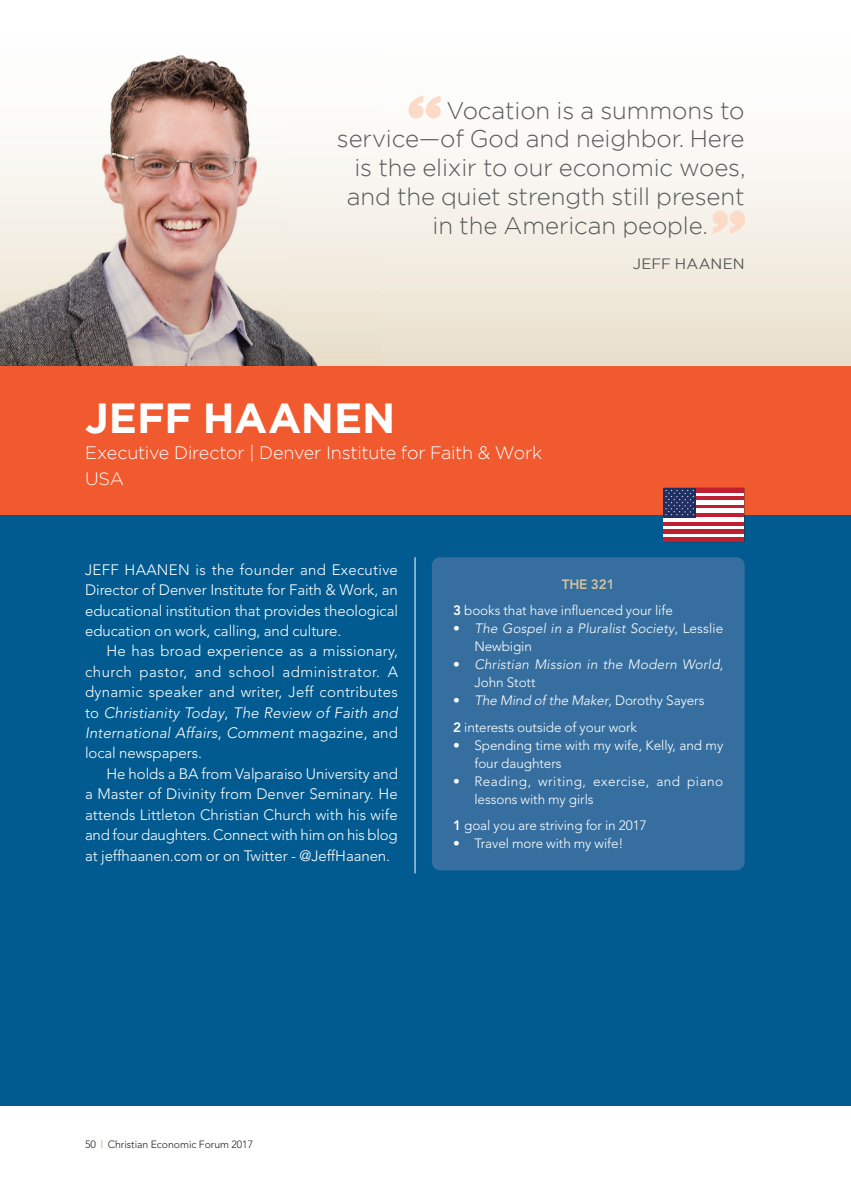
<style>
.page{position:relative;width:851px;height:1191px;background:#fff}
.page>*{position:absolute;margin:0;border:0;box-sizing:border-box;transform-origin:0 0}
.t1{font:700 42px "Gotham";color:#fff}
.t2{font:300 24px "Gotham";letter-spacing:-.005em;color:#57585a}
.t3{font:300 18px/25.8px "Gotham";letter-spacing:-.015em;color:#fff}
.t4{font:300 15px/20.4px "Avenir";letter-spacing:-.005em;color:#fff;text-align:justify}
.t5{font:15px "Gotham";letter-spacing:.005em;color:#57585a}
.t6{font:300 13.5px/26.5px "Avenir";letter-spacing:-.005em;color:#fff}
.t7{font:italic 300 13.5px/18px "Avenir";letter-spacing:.02em;color:#fff}
.t8{font:300 13.5px/18px "Avenir";letter-spacing:.035em;color:#fff}
.t9{font:300 10.5px "Avenir";letter-spacing:-.005em;color:#231f20}
.s1{font-style:italic}
.s2{font-weight:800;color:#d4c29e}
.s3{font-weight:800}
.s4{font-style:normal}
.s5{color:#b09454}
</style>
<div class="page">
<svg style="left:380px;top:147px;width:470px;height:219px"></svg>
<div style="left:0;top:382px;width:850px;height:724px;background:#015b90"></div>
<div style="left:0;top:366px;width:850px;height:148px;background:#f1592f"></div>
<svg style="left:663px;top:488px;width:81px;height:54px"></svg>
<hr style="left:414px;top:557px;width:1px;height:316px;background:#fff">
<div style="left:432px;top:557px;width:312px;height:313px;background:#366f9f;border-radius:9px"></div>
<img style="left:0;top:55px;width:380px;height:311px">
<svg style="left:408px;top:95px;width:33px;height:24px"></svg>
<svg style="left:712px;top:211px;width:33px;height:23px"></svg>
<h2 class="t2" style="left:446px;top:95px;width:299px">vocation is a summons to</h2>
<h2 class="t2" style="left:337px;top:124px;width:409px">service—of god and neighbor. here</h2>
<h2 class="t2" style="left:354px;top:152px;width:392px">is the elixir to our economic woes,</h2>
<h2 class="t2" style="left:347px;top:181px;width:399px">and the quiet strength still present</h2>
<h2 class="t2" style="left:432px;top:210px;width:277px">in the american people.</h2>
<p class="t5" style="left:632px;top:254px;width:113px">JEFF HAANEN</p>
<h1 class="t1" style="left:85px;top:391px;width:312px">JEFF HAANEN</h1>
<p class="t3" style="left:85px;top:439px;width:458px">executive Director | Denver institute for faith &amp; Work uSa</p>
<p class="t4" style="left:85px;top:559px;width:314px">JEFF HAANEN is the founder and Executive Director of Denver Institute for Faith &amp; Work, an educational institution that provides theological education on work, calling, and culture.</p>
<p class="t4" style="left:85px;top:641px;width:314px;text-indent:21px">He has broad experience as a missionary, church pastor, and school administrator. A dynamic speaker and writer, Jeff contributes to <span class="s1">Christianity Today</span>, <span class="s1">The Review of Faith and International Affairs</span>, <span class="s1">Comment</span> magazine, and local newspapers.</p>
<p class="t4" style="left:85px;top:763px;width:314px;text-indent:21px">He holds a BA from Valparaiso University and a Master of Divinity from Denver Seminary. He attends Littleton Christian Church with his wife and four daughters. Connect with him on his blog at jeffhaanen.com or on Twitter - @JeffHaanen.</p>
<p class="t6" style="left:453px;top:571px;width:221px;text-indent:108px"><span class="s2">THE 321<br></span><span class="s3">3</span> books that have influenced your life</p>
<p class="t7" style="left:474px;top:619px;width:250px;text-indent:-21px"><span class="s4">•</span> The Gospel in a Pluralist Society<span class="s4">, Lesslie<br>Newbigin</span></p>
<p class="t7" style="left:474px;top:655px;width:250px;text-indent:-21px"><span class="s4">•</span> Christian Mission in the Modern World<span class="s4">,<br>John Stott</span></p>
<p class="t6" style="left:453px;top:687px;width:253px">• <span class="s1">The Mind of the Maker</span>, Dorothy Sayers<br><span class="s3">2</span> interests outside of your work</p>
<p class="t6" style="left:474px;top:736px;width:250px;line-height:18px;text-indent:-21px">• Spending time with my wife, Kelly, and my four daughters</p>
<p class="t8" style="left:474px;top:772px;width:250px;text-indent:-21px">• Reading, writing, exercise, and piano lessons with my girls</p>
<p class="t6" style="left:453px;top:812px;width:195px"><span class="s3">1</span> goal you are striving for in 2017</p>
<p class="t6" style="left:453px;top:830px;width:172px">• Travel more with my wife!</p>
<p class="t9" style="left:85px;top:1138px;width:169px">50 <span class="s5">|</span> Christian Economic Forum 2017</p>
</div>
